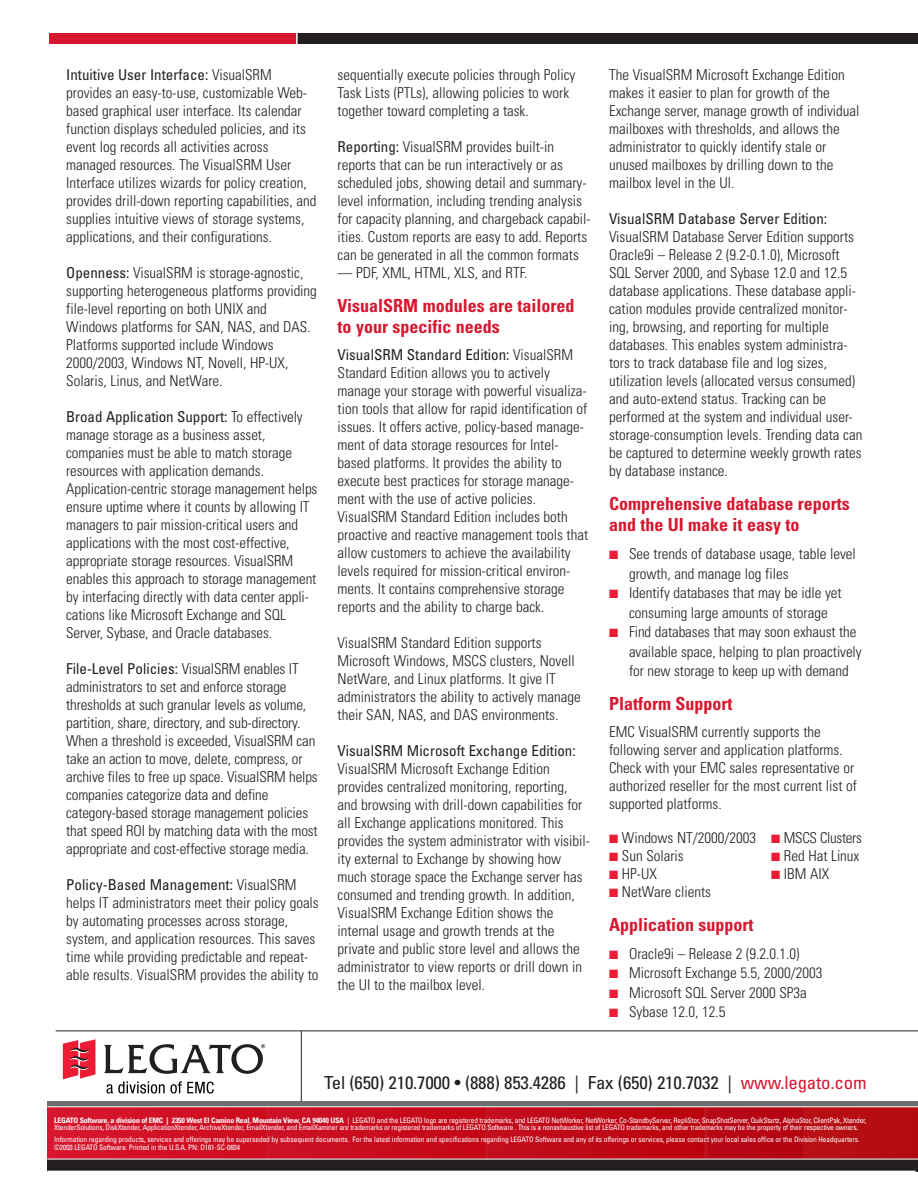
<style>
.page{position:relative;width:918px;height:1188px;background:#fff}
.page>*{position:absolute;margin:0;border:0;box-sizing:border-box;transform-origin:0 0}
.t1{font:700 condensed 18px/21.6px "Univers";color:#d7172f}
.t2{font:condensed 18px "Univers";letter-spacing:-.01em;color:#231f20;scale:1.05 1}
.t3{font:300 condensed 15px/18px "Univers";color:#231f20}
.t4{font:condensed 15px "Univers";color:#231f20}
.t5{font:condensed 7.5px/7.5px "Univers";letter-spacing:-.025em;color:#fff;scale:1.05 1}
.t6{font:condensed 7.5px/7.5px "Univers";letter-spacing:-.025em;color:#fff}
.s1{font-weight:400}
.s2{color:#ed1b34}
.s3{color:#d7172f}
.s4{font-weight:700}
</style>
<div class="page">
<div style="left:297px;top:34px;width:621px;height:10px;background:#231f20"></div>
<div style="left:50px;top:34px;width:247px;height:10px;background:#d7172f"></div>
<svg style="left:296px;top:33px;width:2px;height:11px"></svg>
<div style="left:47px;top:1107px;width:871px;height:63px;background:linear-gradient(to right,#d7122a,#b1060d)"></div>
<div style="left:47px;top:1160px;width:871px;height:12px;background:#231f20"></div>
<div style="left:47px;top:1101px;width:871px;height:6px;background:#6c6e70"></div>
<hr style="left:47px;top:1171px;width:869px;height:1px;background:#fff">
<svg style="left:104px;top:1044px;width:161px;height:30px"></svg>
<svg style="left:63px;top:1039px;width:32px;height:40px"></svg>
<svg style="left:106px;top:1081px;width:108px;height:13px"></svg>
<hr style="left:56px;top:1030px;width:862px;height:1px;background:#231f20">
<hr style="left:47px;top:1106px;width:871px;height:1px;background:#fff">
<hr style="left:47px;top:1159px;width:871px;height:1px;background:#fff">
<hr style="left:301px;top:1031px;width:1px;height:70px;background:#231f20">
<p class="t3" style="left:66px;top:67px;width:252px"><span class="s1">Intuitive User Interface:</span> VisualSRM provides an easy-to-use, customizable Web&shy;based graphical user interface. Its calendar function displays scheduled policies, and its event log records all activities across managed resources. The VisualSRM User Interface utilizes wizards for policy creation, provides drill-down reporting capabilities, and supplies intuitive views of storage systems, applications, and their configurations.</p>
<p class="t3" style="left:66px;top:265px;width:252px"><span class="s1">Openness:</span> VisualSRM is storage-agnostic, supporting heterogeneous platforms providing file-level reporting on both UNIX and Windows platforms for SAN, NAS, and DAS.<br>Platforms supported include Windows 2000/2003, Windows NT, Novell, HP-UX, Solaris, Linus, and NetWare.</p>
<p class="t3" style="left:66px;top:409px;width:253px"><span class="s1">Broad Application Support:</span> To effectively manage storage as a business asset, companies must be able to match storage resources with application demands.<br>Application-centric storage management helps ensure uptime where it counts by allowing IT managers to pair mission-critical users and applications with the most cost-effective, appropriate storage resources. VisualSRM enables this approach to storage management by interfacing directly with data center appli&shy;cations like Microsoft Exchange and SQL Server, Sybase, and Oracle databases.</p>
<p class="t3" style="left:66px;top:661px;width:253px"><span class="s1">File-Level Policies:</span> VisualSRM enables IT administrators to set and enforce storage thresholds at such granular levels as volume, partition, share, directory, and sub-directory.<br>When a threshold is exceeded, VisualSRM can take an action to move, delete, compress, or archive files to free up space. VisualSRM helps companies categorize data and define category-based storage management policies that speed ROI by matching data with the most appropriate and cost-effective storage media.</p>
<p class="t3" style="left:66px;top:877px;width:254px"><span class="s1">Policy-Based Management:</span> VisualSRM helps IT administrators meet their policy goals by automating processes across storage, system, and application resources. This saves time while providing predictable and repeat&shy;able results. VisualSRM provides the ability to</p>
<p class="t3" style="left:338px;top:67px;width:239px">sequentially execute policies through Policy<br>Task Lists (PTLs), allowing policies to work together toward completing a task.</p>
<p class="t3" style="left:338px;top:139px;width:255px"><span class="s1">Reporting:</span> VisualSRM provides built-in reports that can be run interactively or as scheduled jobs, showing detail and summary&shy;level information, including trending analysis for capacity planning, and chargeback capabil&shy;ities. Custom reports are easy to add. Reports can be generated in all the common formats</p>
<p class="t3" style="left:338px;top:265px;width:191px">— PDF, XML, HTML, XLS, and RTF.</p>
<p class="t1" style="left:338px;top:296px;width:238px">VisualSRM modules are tailored to your specific needs</p>
<p class="t3" style="left:338px;top:347px;width:252px"><span class="s1">VisualSRM Standard Edition:</span> VisualSRM Standard Edition allows you to actively manage your storage with powerful visualiza&shy;tion tools that allow for rapid identification of issues. It offers active, policy-based manage&shy;ment of data storage resources for Intel&shy;based platforms. It provides the ability to execute best practices for storage manage&shy;ment with the use of active policies.<br>VisualSRM Standard Edition includes both proactive and reactive management tools that allow customers to achieve the availability levels required for mission-critical environ&shy;ments. It contains comprehensive storage reports and the ability to charge back.</p>
<p class="t3" style="left:338px;top:635px;width:245px">VisualSRM Standard Edition supports Microsoft Windows, MSCS clusters, Novell NetWare, and Linux platforms. It give IT administrators the ability to actively manage their SAN, NAS, and DAS environments.</p>
<p class="t4" style="left:338px;top:745px;width:240px">VisualSRM Microsoft Exchange Edition:</p>
<p class="t3" style="left:338px;top:761px;width:254px">VisualSRM Microsoft Exchange Edition provides centralized monitoring, reporting, and browsing with drill-down capabilities for all Exchange applications monitored. This provides the system administrator with visibil&shy;ity external to Exchange by showing how much storage space the Exchange server has consumed and trending growth. In addition, VisualSRM Exchange Edition shows the internal usage and growth trends at the private and public store level and allows the administrator to view reports or drill down in the UI to the mailbox level.</p>
<p class="t3" style="left:609px;top:67px;width:252px">The VisualSRM Microsoft Exchange Edition makes it easier to plan for growth of the Exchange server, manage growth of individual mailboxes with thresholds, and allows the administrator to quickly identify stale or unused mailboxes by drilling down to the mailbox level in the UI.</p>
<p class="t4" style="left:609px;top:213px;width:220px">VisualSRM Database Server Edition:</p>
<p class="t3" style="left:609px;top:229px;width:255px">VisualSRM Database Server Edition supports Oracle9i – Release 2 (9.2-0.1.0), Microsoft SQL Server 2000, and Sybase 12.0 and 12.5 database applications. These database appli&shy;cation modules provide centralized monitor&shy;ing, browsing, and reporting for multiple databases. This enables system administra&shy;tors to track database file and log sizes, utilization levels (allocated versus consumed) and auto-extend status. Tracking can be performed at the system and individual user&shy;storage-consumption levels. Trending data can be captured to determine weekly growth rates by database instance.</p>
<p class="t1" style="left:609px;top:494px;width:242px">Comprehensive database reports and the UI make it easy to</p>
<p class="t3" style="left:629px;top:546px;width:228px;line-height:19.5px;text-indent:-20px"><span class="s2">■</span> See trends of database usage, table level growth, and manage log files</p>
<p class="t3" style="left:609px;top:585px;width:234px;line-height:19.5px;text-align:center"><span class="s2">■</span> Identify databases that may be idle yet consuming large amounts of storage</p>
<p class="t3" style="left:629px;top:624px;width:234px;line-height:19.5px;text-indent:-20px"><span class="s2">■</span> Find databases that may soon exhaust the available space, helping to plan proactively for new storage to keep up with demand</p>
<p class="t1" style="left:609px;top:695px;width:125px">Platform Support</p>
<p class="t3" style="left:609px;top:724px;width:249px">EMC VisualSRM currently supports the following server and application platforms.<br>Check with your EMC sales representative or authorized reseller for the most current list of supported platforms.</p>
<p class="t3" style="left:609px;top:830px;width:254px"><span class="s2">■</span> Windows NT/2000/2003 <span class="s2">■</span> MSCS Clusters</p>
<p class="t3" style="left:609px;top:848px;width:76px"><span class="s2">■</span> Sun Solaris</p>
<p class="t3" style="left:771px;top:848px;width:90px"><span class="s2">■</span> Red Hat Linux</p>
<p class="t3" style="left:609px;top:866px;width:49px"><span class="s2">■</span> HP-UX</p>
<p class="t3" style="left:771px;top:866px;width:60px"><span class="s2">■</span> IBM AIX</p>
<p class="t3" style="left:609px;top:884px;width:103px"><span class="s2">■</span> NetWare clients</p>
<p class="t1" style="left:609px;top:916px;width:146px">Application support</p>
<p class="t3" style="left:609px;top:946px;width:192px"><span class="s2">■</span> Oracle9i – Release 2 (9.2.0.1.0)</p>
<p class="t3" style="left:609px;top:966px;width:215px"><span class="s2">■</span> Microsoft Exchange 5.5, 2000/2003</p>
<p class="t3" style="left:609px;top:985px;width:199px"><span class="s2">■</span> Microsoft SQL Server 2000 SP3a</p>
<p class="t3" style="left:609px;top:1005px;width:118px"><span class="s2">■</span> Sybase 12.0, 12.5</p>
<p class="t2" style="left:324px;top:1076px;width:518px">Tel (650) 210.7000 • (888) 853.4286 | Fax (650) 210.7032 | <span class="s3">www.legato.com</span></p>
<p class="t5" style="left:54px;top:1117px;width:775px"><span class="s4">LEGATO Software, a division of EMC | 2350 West El Camino Real, Mountain View, CA 94040 USA</span> | LEGATO and the LEGATO logo are registered trademarks, and LEGATO NetWorker, NetWorker, Co-StandbyServer, RepliStor, SnapShotServer, QuikStartz, AlphaStor, ClientPak, Xtender,<br>XtenderSolutions, DiskXtender, ApplicationXtender, ArchiveXtender, EmailXtender, and EmailXaminer are trademarks or registered trademarks of LEGATO Software . This is a nonexhaustive list of LEGATO trademarks, and other trademarks may be the property of their respective owners.</p>
<p class="t6" style="left:54px;top:1137px;width:807px">Information regarding products, services and offerings may be superseded by subsequent documents. For the latest information and specifications regarding LEGATO Software and any of its offerings or services, please contact your local sales office or the Division Headquarters. ©2003 LEGATO Software. Printed in the U.S.A. PN: D161-SC-0604</p>
</div>
